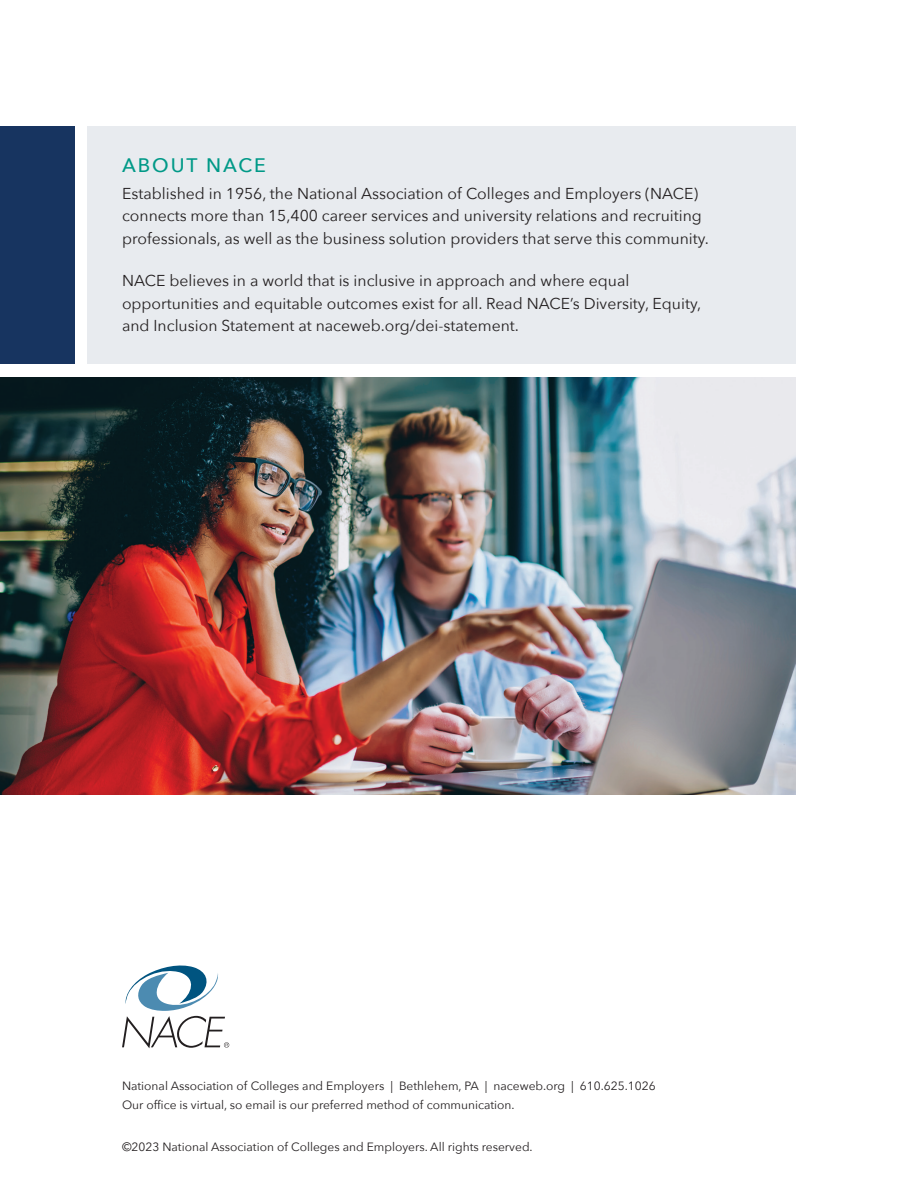
<style>
.page{position:relative;width:918px;height:1188px;background:#fff}
.page>*{position:absolute;margin:0;border:0;box-sizing:border-box;transform-origin:0 0}
.Sub_head{font:500 19.5px "Avenir Next";letter-spacing:.1em;color:#009987}
.Body_Copy{font:15.75px/22.5px "Avenir Next";color:#231f20}
.Body_Copy-2{font:12px "Avenir Next";color:#231f20}
</style>
<div class="page">
<div style="left:87px;top:126px;width:709px;height:238px;background:#e8ebef"></div>
<svg style="left:122px;top:966px;width:107px;height:82px"></svg>
<div style="left:0;top:126px;width:74px;height:238px;background:#173460"></div>
<img style="left:0;top:377px;width:796px;height:417px">
<p class="Sub_head" style="left:122px;top:148px;width:145px">ABOUT NACE</p>
<p class="Body_Copy" style="left:122px;top:181px;width:589px">Established in 1956, the National Association of Colleges and Employers (NACE) connects more than 15,400 career services and university relations and recruiting professionals, as well as the business solution providers that serve this community.</p>
<p class="Body_Copy" style="left:122px;top:269px;width:581px">NACE believes in a world that is inclusive in approach and where equal opportunities and equitable outcomes exist for all. Read NACE’s Diversity, Equity, and Inclusion Statement at naceweb.org/dei-statement.</p>
<p class="Body_Copy-2" style="left:122px;top:1076px;width:535px">National Association of Colleges and Employers | Bethlehem, PA | naceweb.org | 610.625.1026</p>
<p class="Body_Copy-2" style="left:122px;top:1094px;width:394px">Our office is virtual, so email is our preferred method of communication.</p>
<p class="Body_Copy-2" style="left:122px;top:1137px;width:412px">©2023 National Association of Colleges and Employers. All rights reserved.</p>
</div>
